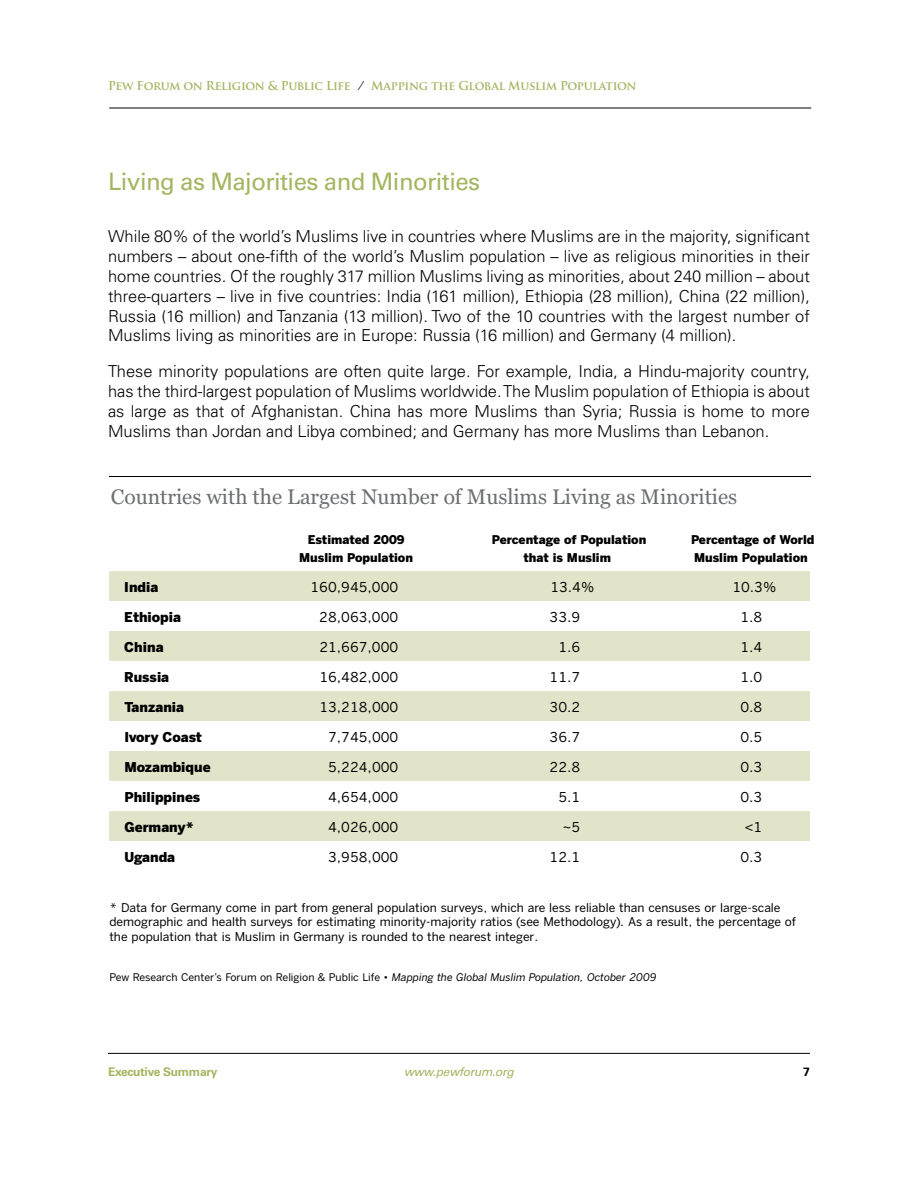
<style>
.page{position:relative;width:918px;height:1188px;background:#fff}
.page>*{position:absolute;margin:0;border:0;box-sizing:border-box;transform-origin:0 0}
.t1{font:24px "Univers LT";letter-spacing:-.025em;color:#a4b561}
.t2{font:21px "Georgia";color:#6d6f71}
.t3{font:300 16.5px/19.8px "Univers LT";color:#000;text-align:justify}
.t4{font:13.5px "Benton Sans";color:#000}
.t5{font:900 13.5px "Benton Sans";color:#000}
.t6{font:12px/14.4px "Benton Sans";color:#000}
.t7{font:900 12px/18px "Benton Sans";color:#000;text-align:center}
.t8{font:700 12px "Trajan Pro";letter-spacing:-.025em;color:#a4b561}
.t9{font:700 12px "Univers LT";letter-spacing:-.025em;color:#a4b561}
.t10{font:italic 12px "Univers LT";letter-spacing:-.025em;color:#a4b561}
.t11{font:700 12px "Univers LT";color:#000}
.t12{font:10.5px "Benton Sans";color:#000}
.s1{font-weight:400;color:#000}
.s2{font-style:italic}
</style>
<div class="page">
<hr style="left:109px;top:108px;width:702px;height:1px;background:#000">
<hr style="left:108px;top:1053px;width:702px;height:1px;background:#000">
<hr style="left:109px;top:477px;width:702px;height:1px;background:#000">
<div style="left:109px;top:571px;width:701px;height:30px;background:#e1e4c8"></div>
<div style="left:109px;top:631px;width:701px;height:30px;background:#e1e4c8"></div>
<div style="left:109px;top:691px;width:701px;height:30px;background:#e1e4c8"></div>
<div style="left:109px;top:751px;width:701px;height:30px;background:#e1e4c8"></div>
<div style="left:109px;top:811px;width:701px;height:30px;background:#e1e4c8"></div>
<p class="t8" style="left:108px;top:78px;width:530px">Pew Forum on Religion &amp; Public Life <span class="s1">/</span> Mapping the Global Muslim Population</p>
<h1 class="t1" style="left:108px;top:167px;width:374px">Living as Majorities and Minorities</h1>
<p class="t3" style="left:108px;top:227px;width:703px">While 80% of the world’s Muslims live in countries where Muslims are in the majority, significant numbers – about one-fifth of the world’s Muslim population – live as religious minorities in their home countries. Of the roughly 317 million Muslims living as minorities, about 240 million – about three-quarters – live in five countries: India (161 million), Ethiopia (28 million), China (22 million), Russia (16 million) and Tanzania (13 million). Two of the 10 countries with the largest number of Muslims living as minorities are in Europe: Russia (16 million) and Germany (4 million).</p>
<p class="t3" style="left:108px;top:362px;width:703px">These minority populations are often quite large. For example, India, a Hindu-majority country, has the third-largest population of Muslims worldwide. The Muslim population of Ethiopia is about as large as that of Afghanistan. China has more Muslims than Syria; Russia is home to more Muslims than Jordan and Libya combined; and Germany has more Muslims than Lebanon.</p>
<p class="t2" style="left:111px;top:484px;width:628px">Countries with the Largest Number of Muslims Living as Minorities</p>
<p class="t7" style="left:299px;top:530px;width:115px">Estimated 2009<br>Muslim Population</p>
<p class="t5" style="left:124px;top:579px;width:36px">India</p>
<p class="t4" style="left:311px;top:579px;width:89px">160,945,000</p>
<p class="t4" style="left:550px;top:579px;width:45px">13.4%</p>
<p class="t4" style="left:732px;top:579px;width:45px">10.3%</p>
<p class="t5" style="left:124px;top:609px;width:58px">Ethiopia</p>
<p class="t4" style="left:319px;top:609px;width:80px">28,063,000</p>
<p class="t4" style="left:550px;top:609px;width:32px">33.9</p>
<p class="t4" style="left:740px;top:609px;width:23px">1.8</p>
<p class="t5" style="left:124px;top:639px;width:41px">China</p>
<p class="t4" style="left:319px;top:639px;width:80px">21,667,000</p>
<p class="t4" style="left:558px;top:639px;width:23px">1.6</p>
<p class="t4" style="left:740px;top:639px;width:23px">1.4</p>
<p class="t5" style="left:124px;top:669px;width:46px">Russia</p>
<p class="t4" style="left:319px;top:669px;width:80px">16,482,000</p>
<p class="t4" style="left:550px;top:669px;width:32px">11.7</p>
<p class="t4" style="left:740px;top:669px;width:23px">1.0</p>
<p class="t5" style="left:124px;top:699px;width:61px">Tanzania</p>
<p class="t4" style="left:319px;top:699px;width:80px">13,218,000</p>
<p class="t4" style="left:550px;top:699px;width:32px">30.2</p>
<p class="t4" style="left:740px;top:699px;width:23px">0.8</p>
<p class="t5" style="left:124px;top:729px;width:79px">Ivory Coast</p>
<p class="t4" style="left:328px;top:729px;width:72px">7,745,000</p>
<p class="t4" style="left:550px;top:729px;width:32px">36.7</p>
<p class="t4" style="left:740px;top:729px;width:23px">0.5</p>
<p class="t5" style="left:124px;top:759px;width:88px">Mozambique</p>
<p class="t4" style="left:328px;top:759px;width:72px">5,224,000</p>
<p class="t4" style="left:550px;top:759px;width:32px">22.8</p>
<p class="t4" style="left:740px;top:759px;width:23px">0.3</p>
<p class="t5" style="left:124px;top:789px;width:77px">Philippines</p>
<p class="t4" style="left:328px;top:789px;width:72px">4,654,000</p>
<p class="t4" style="left:558px;top:789px;width:23px">5.1</p>
<p class="t4" style="left:740px;top:789px;width:23px">0.3</p>
<p class="t5" style="left:124px;top:819px;width:71px">Germany*</p>
<p class="t4" style="left:328px;top:819px;width:72px">4,026,000</p>
<p class="t4" style="left:563px;top:819px;width:19px">~5</p>
<p class="t4" style="left:745px;top:819px;width:19px">&lt;1</p>
<p class="t5" style="left:124px;top:849px;width:52px">Uganda</p>
<p class="t4" style="left:328px;top:849px;width:72px">3,958,000</p>
<p class="t4" style="left:550px;top:849px;width:32px">12.1</p>
<p class="t4" style="left:740px;top:849px;width:23px">0.3</p>
<p class="t7" style="left:492px;top:530px;width:156px">Percentage of Population that is Muslim</p>
<p class="t7" style="left:691px;top:530px;width:125px;text-align:left">Percentage of World<br>Muslim Population</p>
<p class="t6" style="left:109px;top:900px;width:688px">* Data for Germany come in part from general population surveys, which are less reliable than censuses or large-scale demographic and health surveys for estimating minority-majority ratios (see Methodology). As a result, the percentage of the population that is Muslim in Germany is rounded to the nearest integer.</p>
<p class="t12" style="left:109px;top:971px;width:549px">Pew Research Center’s Forum on Religion &amp; Public Life • <span class="s2">Mapping the Global Muslim Population, October 2009</span></p>
<p class="t9" style="left:108px;top:1064px;width:111px">Executive Summary</p>
<p class="t10" style="left:404px;top:1064px;width:111px">www.pewforum.org</p>
<p class="t11" style="left:803px;top:1065px;width:8px">7</p>
</div>
